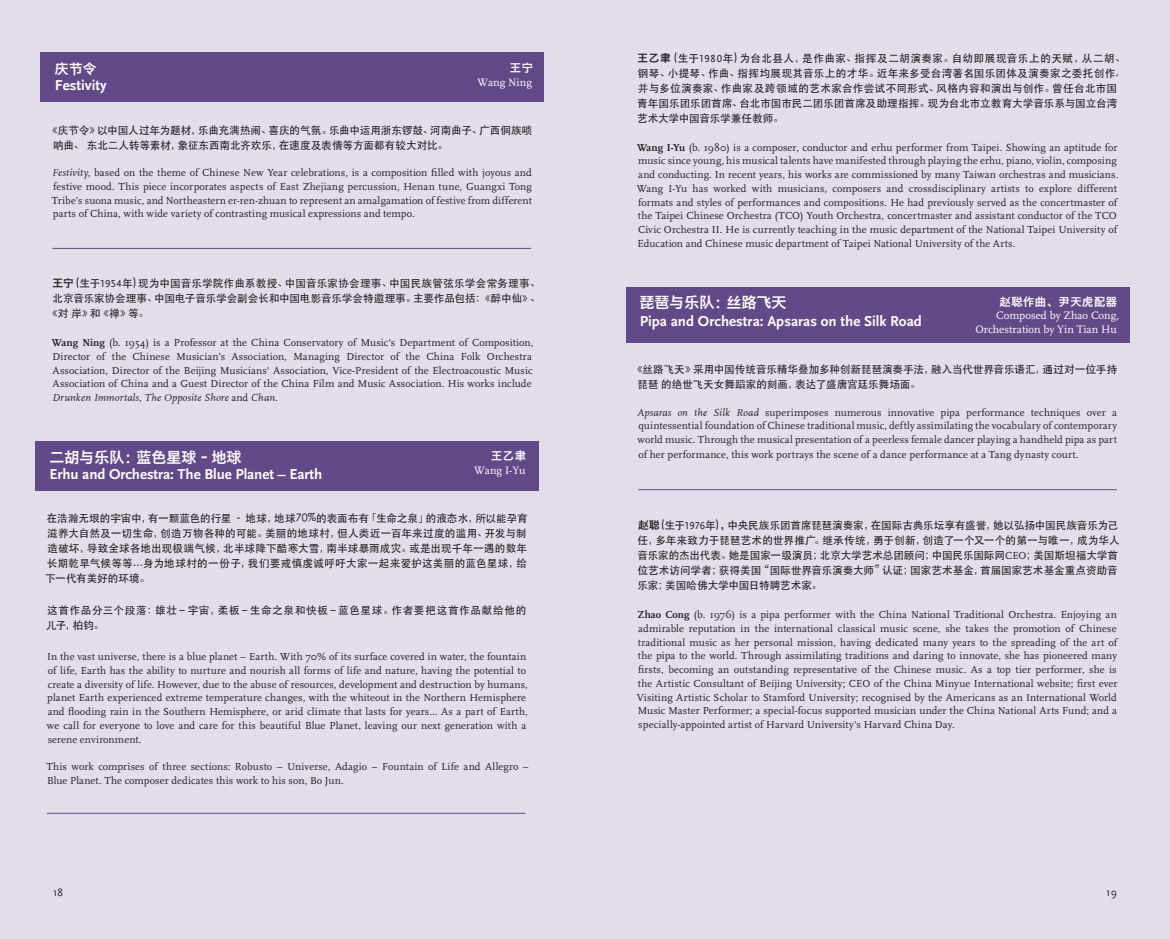
<style>
.page{position:relative;width:1170px;height:939px;background:#fff}
.page>*{position:absolute;margin:0;border:0;box-sizing:border-box;transform-origin:0 0}
.t1{font:700 15px "Scala Sans";color:#fff}
.t2{font:15px "Hiragino Sans GB W6";color:#fff}
.t3{font:15px "Scala Sans B";color:#fff}
.t4{font:13.75px "Hiragino Sans GB W6";color:#fff}
.t5{font:11.25px/13.8px "FF Scala";color:#fff;text-align:right}
.t6{font:11.25px "Hiragino Sans GB W6";letter-spacing:.05em;color:#fff}
.t7{font:11.25px "Scala Sans";color:#231f20}
.t8{font:10.62px/13.8px "FF Scala";letter-spacing:.01em;color:#231f20}
.t9{font:500 10.62px/15px "ST Heiti SC";color:#231f20}
.t10{font:500 10.62px/15px "ST Heiti SC";letter-spacing:.02em;color:#231f20}
.t11{font:500 10.62px/15px "ST Heiti SC";letter-spacing:.06em;color:#231f20}
.s1{font-style:italic}
.s2{font-family:"Hiragino Sans GB W6";font-weight:400}
.s3{font-family:"Scala Sans Caps";font-weight:400}
.s4{font-family:"Scala";font-weight:700}
.s5{font-family:"FF Scala";font-weight:400}
</style>
<div class="page">
<div style="left:0;top:0;width:585px;height:939px;background:#e2dde8"></div>
<div style="left:41px;top:53px;width:503px;height:49px;background:#624a89"></div>
<hr style="left:52px;top:248px;width:479px;height:1px;background:#624a89">
<div style="left:35px;top:441px;width:503px;height:50px;background:#624a89"></div>
<hr style="left:47px;top:813px;width:478px;height:1px;background:#624a89">
<div style="left:585px;top:0;width:584px;height:939px;background:#e2dde8"></div>
<div style="left:625px;top:287px;width:504px;height:56px;background:#624a89"></div>
<hr style="left:638px;top:489px;width:478px;height:1px;background:#624a89">
<p class="t4" style="left:55px;top:59px;width:43px">庆节令</p>
<h1 class="t3" style="left:55px;top:77px;width:53px">Festivity</h1>
<p class="t6" style="left:510px;top:60px;width:25px">王宁</p>
<p class="t5" style="left:477px;top:75px;width:56px">Wang Ning</p>
<p class="t9" style="left:53px;top:122px;width:481px;text-indent:-6px">《庆节令》以中国人过年为题材，乐曲充满热闹、喜庆的气氛。乐曲中运用浙东锣鼓、河南曲子、广西侗族唢呐曲、 东北二人转等素材，象征东西南北齐欢乐，在速度及表情等方面都有较大对比。</p>
<p class="t8" style="left:52px;top:166px;width:481px;text-align:justify"><span class="s1">Festivity</span>, based on the theme of Chinese New Year celebrations, is a composition filled with joyous and festive mood. This piece incorporates aspects of East Zhejiang percussion, Henan tune, Guangxi Tong Tribe’s suona music, and Northeastern er-ren-zhuan to represent an amalgamation of festive from different parts of China, with wide variety of contrasting musical expressions and tempo.</p>
<p class="t9" style="left:52px;top:276px;width:489px"><span class="s2">王宁</span>(生于<span class="s3">1954</span>年)现为中国音乐学院作曲系教授、中国音乐家协会理事、中国民族管弦乐学会常务理事、</p>
<p class="t9" style="left:52px;top:291px;width:489px">北京音乐家协会理事、中国电子音乐学会副会长和中国电影音乐学会特邀理事。主要作品包括：《醉中仙》、</p>
<p class="t9" style="left:47px;top:306px;width:103px">《对 岸》和《禅》等。</p>
<p class="t8" style="left:52px;top:336px;width:483px"><span class="s4">Wang Ning</span> (b. 1954) is a Professor at the China Conservatory of Music‘s Department of Composition, Director of the Chinese Musician’s Association, Managing Director of the China Folk Orchestra Association, Director of the Beijing Musicians' Association, Vice-President of the Electroacoustic Music Association of China and a Guest Director of the China Film and Music Association. His works include <span class="s1">Drunken Immortals</span>, <span class="s1">The Opposite Shore</span> and <span class="s1">Chan</span>.</p>
<h1 class="t2" style="left:49px;top:447px;width:194px">二胡与乐队：蓝色星球 – 地球</h1>
<h1 class="t1" style="left:49px;top:466px;width:274px">Erhu and Orchestra: The Blue Planet – Earth</h1>
<p class="t9" style="left:45px;top:510px;width:484px;text-align:justify">在浩瀚无垠的宇宙中，有一颗蓝色的行星 - 地球，地球70%的表面布有「生命之泉」的液态水，所以能孕育滋养大自然及一切生命，创造万物各种的可能。美丽的地球村，但人类近一百年来过度的滥用、开发与制造破坏，导致全球各地出现极端气候，北半球降下酷寒大雪，南半球暴雨成灾。或是出现千年一遇的数年长期乾旱气候等等...身为地球村的一份子，我们要戒慎虔诚呼吁大家一起来爱护这美丽的蓝色星球，给下一代有美好的环境。</p>
<p class="t11" style="left:46px;top:602px;width:482px">这首作品分三个段落：雄壮－宇宙，柔板－生命之泉和快板－蓝色星球。作者要把这首作品献给他的儿子，柏钧。</p>
<p class="t8" style="left:47px;top:650px;width:482px">In the vast universe, there is a blue planet – Earth. With 70% of its surface covered in water, the fountain of life, Earth has the ability to nurture and nourish all forms of life and nature, having the potential to create a diversity of life. However, due to the abuse of resources, development and destruction by humans, planet Earth experienced extreme temperature changes, with the whiteout in the Northern Hemisphere and flooding rain in the Southern Hemisphere, or arid climate that lasts for years… As a part of Earth, we call for everyone to love and care for this beautiful Blue Planet, leaving our next generation with a serene environment.</p>
<p class="t8" style="left:46px;top:760px;width:484px">This work comprises of three sections: Robusto – Universe, Adagio – Fountain of Life and Allegro –<br>Blue Planet. The composer dedicates this work to his son, Bo Jun.</p>
<p class="t6" style="left:491px;top:448px;width:36px">王乙聿</p>
<p class="t5" style="left:474px;top:463px;width:53px">Wang I-Yu</p>
<p class="t7" style="left:53px;top:886px;width:12px">18</p>
<p class="t10" style="left:637px;top:50px;width:489px"><span class="s2">王乙聿</span> (生于<span class="s3">1980</span>年) 为台北县人，是作曲家、指挥及二胡演奏家。自幼即展现音乐上的天赋，从二胡、钢琴、小提琴、作曲、指挥均展现其音乐上的才华。近年来多受台湾著名国乐团体及演奏家之委托创作,并与多位演奏家、作曲家及跨领域的艺术家合作尝试不同形式、风格内容和演出与创作。曾任台北市国青年国乐团乐团首席、台北市国市民二团乐团首席及助理指挥。现为台北市立教育大学音乐系与国立台湾艺术大学中国音乐学兼任教师。</p>
<p class="t8" style="left:636px;top:140px;width:483px"><span class="s4">Wang I-Yu</span> (b. 1980) is a composer, conductor and erhu performer from Taipei. Showing an aptitude for music since young, his musical talents have manifested through playing the erhu, piano, violin, composing and conducting. In recent years, his works are commissioned by many Taiwan orchestras and musicians.<br>Wang I-Yu has worked with musicians, composers and crossdisciplinary artists to explore different formats and styles of performances and compositions. He had previously served as the concertmaster of the Taipei Chinese Orchestra (TCO) Youth Orchestra, concertmaster and assistant conductor of the TCO Civic Orchestra II. He is currently teaching in the music department of the National Taipei University of Education and Chinese music department of Taipei National University of the Arts.</p>
<h1 class="t2" style="left:639px;top:293px;width:149px">琵琶与乐队：丝路飞天</h1>
<h1 class="t1" style="left:639px;top:313px;width:283px">Pipa and Orchestra: Apsaras on the Silk Road</h1>
<p class="t9" style="left:637px;top:362px;width:481px;text-indent:-5px">《丝路飞天》采用中国传统音乐精华叠加多种创新琵琶演奏手法，融入当代世界音乐语汇，通过对一位手持琵琶 的绝世飞天女舞蹈家的刻画，表达了盛唐宫廷乐舞场面。</p>
<p class="t8" style="left:637px;top:406px;width:481px;text-align:justify"><span class="s1">Apsaras on the Silk Road</span> superimposes numerous innovative pipa performance techniques over a quintessential foundation of Chinese traditional music, deftly assimilating the vocabulary of contemporary world music. Through the musical presentation of a peerless female dancer playing a handheld pipa as part</p>
<p class="t8" style="left:638px;top:448px;width:441px">of her performance, this work portrays the scene of a dance performance at a Tang dynasty court.</p>
<p class="t6" style="left:999px;top:294px;width:119px">赵聪作曲、尹天虎配器</p>
<p class="t5" style="left:975px;top:309px;width:145px">Composed by Zhao Cong,<br>Orchestration by Yin Tian Hu</p>
<p class="t9" style="left:637px;top:518px;width:484px"><span class="s2">赵聪</span>(生于<span class="s3">1976</span>年)<span class="s2">，</span>中央民族乐团首席琵琶演奏家，在国际古典乐坛享有盛誉，她以弘扬中国民族音乐为己任，多年来致力于琵琶艺术的世界推广。继承传统，勇于创新，创造了一个又一个的第一与唯一，成为华人音乐家的杰出代表。她是国家一级演员；北京大学艺术总团顾问；中国民乐国际网<span class="s5">CEO</span>；美国斯坦福大学首位艺术访问学者；获得美国“国际世界音乐演奏大师”认证；国家艺术基金，首届国家艺术基金重点资助音乐家；美国哈佛大学中国日特聘艺术家。</p>
<p class="t8" style="left:636px;top:608px;width:482px;text-align:justify"><span class="s4">Zhao Cong</span> (b. 1976) is a pipa performer with the China National Traditional Orchestra. Enjoying an admirable reputation in the international classical music scene, she takes the promotion of Chinese traditional music as her personal mission, having dedicated many years to the spreading of the art of the pipa to the world. Through assimilating traditions and daring to innovate, she has pioneered many firsts, becoming an outstanding representative of the Chinese music. As a top tier performer, she is the Artistic Consultant of Beijing University; CEO of the China Minyue International website; first ever Visiting Artistic Scholar to Stamford University; recognised by the Americans as an International World Music Master Performer; a special-focus supported musician under the China National Arts Fund; and a specially-appointed artist of Harvard University's Harvard China Day.</p>
<p class="t7" style="left:1106px;top:886px;width:12px">19</p>
</div>
